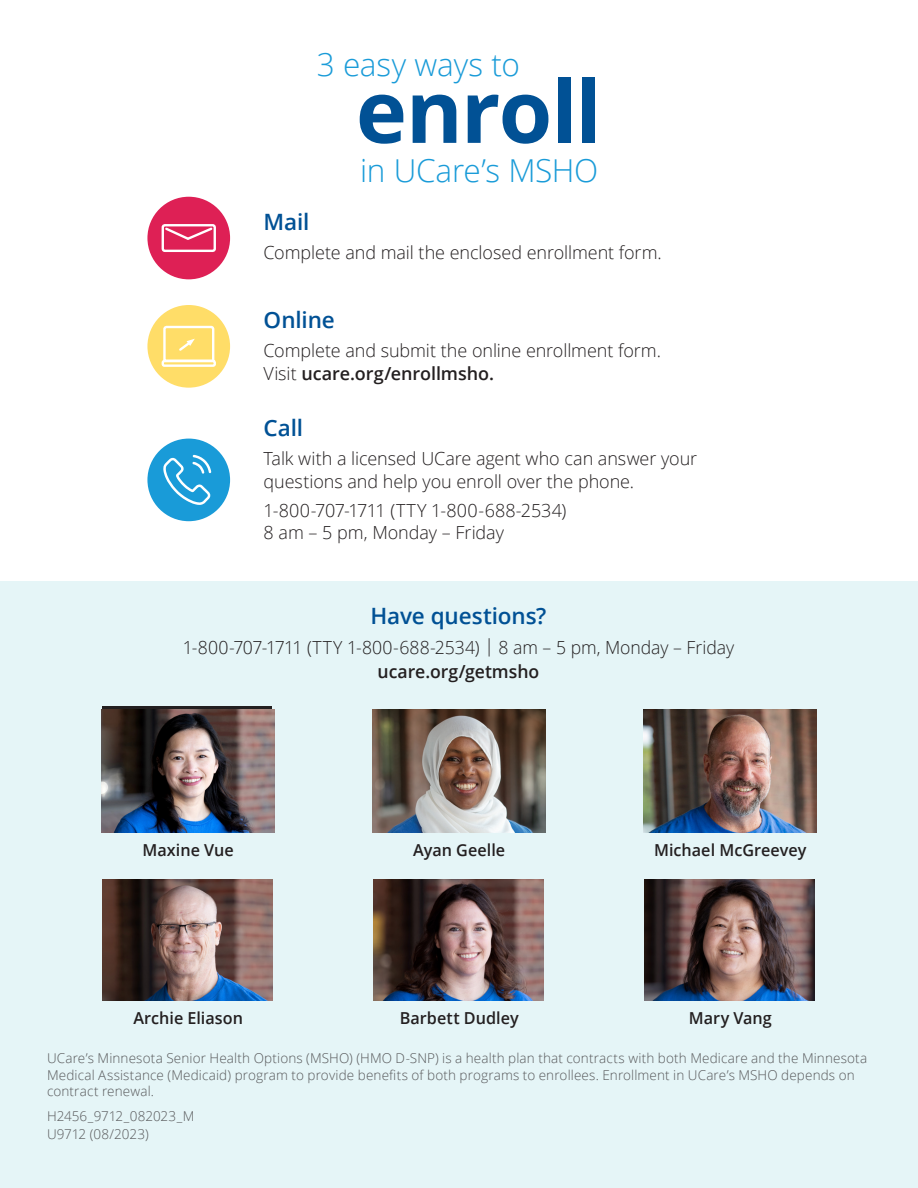
<style>
.page{position:relative;width:918px;height:1188px;background:#fff}
.page>*{position:absolute;margin:0;border:0;box-sizing:border-box;transform-origin:0 0}
.t1{font:700 86.7px "Open Sans";letter-spacing:-.02em;color:#015195}
.t2{font:300 31.5px "Open Sans";letter-spacing:-.01em;color:#199bd8}
.t3{font:600 22.5px "Open Sans";letter-spacing:-.005em;color:#015195}
.t4{font:600 22.5px "Open Sans";letter-spacing:-.005em;color:#015195}
.t5{font:300 18px/22.5px "Open Sans";letter-spacing:-.005em;color:#231f20}
.t6{font:600 18px "Open Sans";color:#231f20}
.t7{font:600 16.5px "Open Sans";color:#231f20}
.t8{font:300 13.5px/16.5px "Open Sans";letter-spacing:.01em;color:#57585a}
.t9{font:300 13.5px "Open Sans";letter-spacing:-.01em;color:#57585a}
.s1{font-weight:600}
</style>
<div class="page">
<div style="left:0;top:582px;width:918px;height:606px;background:#e5f5f7"></div>
<div style="left:103px;top:706px;width:169px;height:121px;background:#231f20"></div>
<img style="left:102px;top:709px;width:173px;height:123px">
<img style="left:103px;top:879px;width:169px;height:121px">
<img style="left:373px;top:709px;width:173px;height:123px">
<img style="left:374px;top:879px;width:169px;height:121px">
<img style="left:644px;top:709px;width:173px;height:123px">
<img style="left:645px;top:879px;width:169px;height:121px">
<div style="left:147px;top:197px;width:83px;height:82px;background:#de2055;border-radius:50%"></div>
<div style="left:162px;top:224px;width:54px;height:28px;border:2px solid #fff;border-radius:2px"></div>
<svg style="left:163px;top:226px;width:51px;height:15px"></svg>
<div style="left:147px;top:305px;width:83px;height:83px;background:#ffdd68;border-radius:50%"></div>
<svg style="left:161px;top:325px;width:55px;height:42px"></svg>
<div style="left:147px;top:439px;width:83px;height:82px;background:#199bd8;border-radius:50%"></div>
<svg style="left:163px;top:455px;width:48px;height:50px"></svg>
<p class="t2" style="left:317px;top:43px;width:205px">3 easy ways to</p>
<p class="t1" style="left:356px;top:50px;width:247px">enroll</p>
<p class="t2" style="left:360px;top:149px;width:240px">in UCare’s MSHO</p>
<p class="t4" style="left:264px;top:206px;width:47px">Mail</p>
<p class="t5" style="left:264px;top:241px;width:400px">Complete and mail the enclosed enrollment form.</p>
<p class="t4" style="left:264px;top:304px;width:73px">Online</p>
<p class="t5" style="left:264px;top:339px;width:399px">Complete and submit the online enrollment form.<br>Visit <span class="s1">ucare.org/enrollmsho.</span></p>
<p class="t4" style="left:264px;top:412px;width:41px">Call</p>
<p class="t5" style="left:264px;top:447px;width:435px">Talk with a licensed UCare agent who can answer your questions and help you enroll over the phone.</p>
<p class="t5" style="left:264px;top:499px;width:304px">1-800-707-1711 (TTY 1-800-688-2534)<br>8 am – 5 pm, Monday – Friday</p>
<p class="t3" style="left:371px;top:601px;width:177px">Have questions?</p>
<p class="t5" style="left:183px;top:635px;width:553px">1-800-707-1711 (TTY 1-800-688-2534) | 8 am – 5 pm, Monday – Friday</p>
<p class="t6" style="left:378px;top:659px;width:163px">ucare.org/getmsho</p>
<p class="t7" style="left:143px;top:839px;width:93px">Maxine Vue</p>
<p class="t7" style="left:133px;top:1006px;width:111px">Archie Eliason</p>
<p class="t7" style="left:413px;top:839px;width:93px">Ayan Geelle</p>
<p class="t7" style="left:400px;top:1006px;width:121px">Barbett Dudley</p>
<p class="t7" style="left:654px;top:839px;width:154px">Michael McGreevey</p>
<p class="t7" style="left:689px;top:1006px;width:85px">Mary Vang</p>
<p class="t8" style="left:47px;top:1050px;width:822px">UCare’s Minnesota Senior Health Options (MSHO) (HMO D-SNP) is a health plan that contracts with both Medicare and the Minnesota<br>Medical Assistance (Medicaid) program to provide benefits of both programs to enrollees. Enrollment in UCare’s MSHO depends on contract renewal.</p>
<p class="t8" style="left:47px;top:1108px;width:149px">H2456_9712_082023_M</p>
<p class="t9" style="left:47px;top:1125px;width:103px">U9712 (08/2023)</p>
</div>
